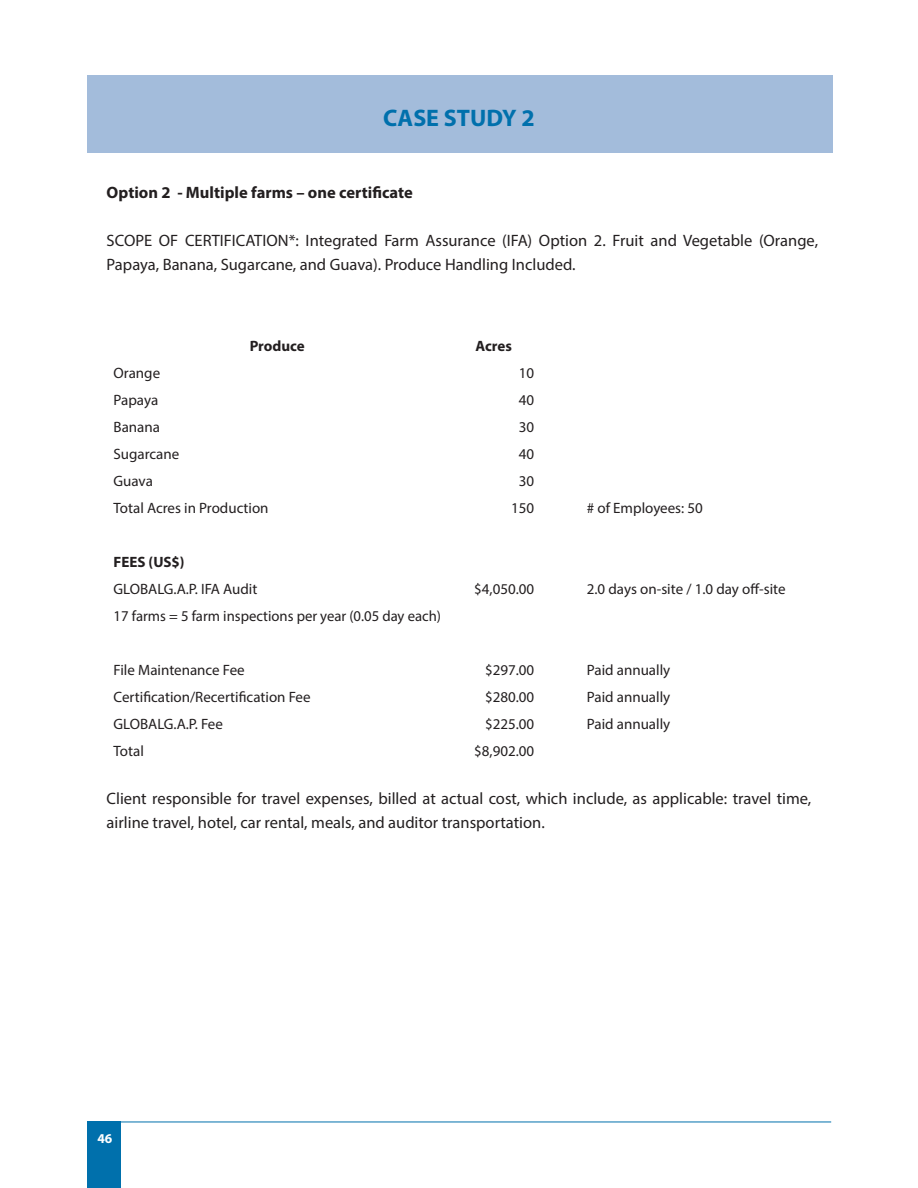
<style>
.page{position:relative;width:918px;height:1188px;background:#fff}
.page>*{position:absolute;margin:0;border:0;box-sizing:border-box;transform-origin:0 0}
.t1{font:700 24px "Myriad Pro";color:#0070ac}
.t2{font:16.5px/24px "Myriad Pro";color:#231f20}
.t3{font:700 16.5px "Myriad Pro";color:#231f20}
.t4{font:15px "Myriad Pro";color:#231f20}
.t5{font:700 15px "Myriad Pro";color:#231f20}
.t6{font:700 13.5px "Myriad Pro";color:#fff}
</style>
<div class="page">
<hr style="left:87px;top:1122px;width:744px;height:1px;background:#0070ac">
<div style="left:87px;top:1121px;width:34px;height:67px;background:#0070ac"></div>
<div style="left:87px;top:76px;width:745px;height:77px;background:#a3bcdb"></div>
<h1 class="t1" style="left:383px;top:102px;width:153px">CASE STUDY 2</h1>
<p class="t3" style="left:107px;top:182px;width:308px">Option 2 - Multiple farms – one certificate</p>
<p class="t2" style="left:107px;top:228px;width:713px">SCOPE OF CERTIFICATION*: Integrated Farm Assurance (IFA) Option 2. Fruit and Vegetable (Orange,<br>Papaya, Banana, Sugarcane, and Guava). Produce Handling Included.</p>
<p class="t5" style="left:250px;top:336px;width:57px">Produce</p>
<p class="t5" style="left:475px;top:336px;width:38px">Acres</p>
<p class="t4" style="left:114px;top:364px;width:48px">Orange</p>
<p class="t4" style="left:519px;top:364px;width:17px">10</p>
<p class="t4" style="left:114px;top:391px;width:46px">Papaya</p>
<p class="t4" style="left:519px;top:391px;width:17px">40</p>
<p class="t4" style="left:114px;top:418px;width:48px">Banana</p>
<p class="t4" style="left:519px;top:418px;width:17px">30</p>
<p class="t4" style="left:114px;top:445px;width:67px">Sugarcane</p>
<p class="t4" style="left:519px;top:445px;width:17px">40</p>
<p class="t4" style="left:114px;top:472px;width:41px">Guava</p>
<p class="t4" style="left:519px;top:472px;width:17px">30</p>
<p class="t4" style="left:114px;top:499px;width:157px">Total Acres in Production</p>
<p class="t4" style="left:511px;top:499px;width:25px">150</p>
<p class="t4" style="left:587px;top:499px;width:118px"># of Employees: 50</p>
<p class="t5" style="left:114px;top:552px;width:73px">FEES (US$)</p>
<p class="t4" style="left:114px;top:580px;width:145px">GLOBALG.A.P. IFA Audit</p>
<p class="t4" style="left:474px;top:580px;width:62px">$4,050.00</p>
<p class="t4" style="left:587px;top:580px;width:200px">2.0 days on-site / 1.0 day off-site</p>
<p class="t4" style="left:114px;top:607px;width:329px">17 farms = 5 farm inspections per year (0.05 day each)</p>
<p class="t4" style="left:114px;top:661px;width:133px">File Maintenance Fee</p>
<p class="t4" style="left:485px;top:661px;width:51px">$297.00</p>
<p class="t4" style="left:587px;top:661px;width:85px">Paid annually</p>
<p class="t4" style="left:114px;top:688px;width:199px">Certification/Recertification Fee</p>
<p class="t4" style="left:485px;top:688px;width:51px">$280.00</p>
<p class="t4" style="left:587px;top:688px;width:85px">Paid annually</p>
<p class="t4" style="left:114px;top:715px;width:111px">GLOBALG.A.P. Fee</p>
<p class="t4" style="left:485px;top:715px;width:51px">$225.00</p>
<p class="t4" style="left:587px;top:715px;width:85px">Paid annually</p>
<p class="t4" style="left:114px;top:742px;width:32px">Total</p>
<p class="t4" style="left:474px;top:742px;width:62px">$8,902.00</p>
<p class="t2" style="left:107px;top:786px;width:706px">Client responsible for travel expenses, billed at actual cost, which include, as applicable: travel time, airline travel, hotel, car rental, meals, and auditor transportation.</p>
<p class="t6" style="left:97px;top:1130px;width:16px">46</p>
</div>
